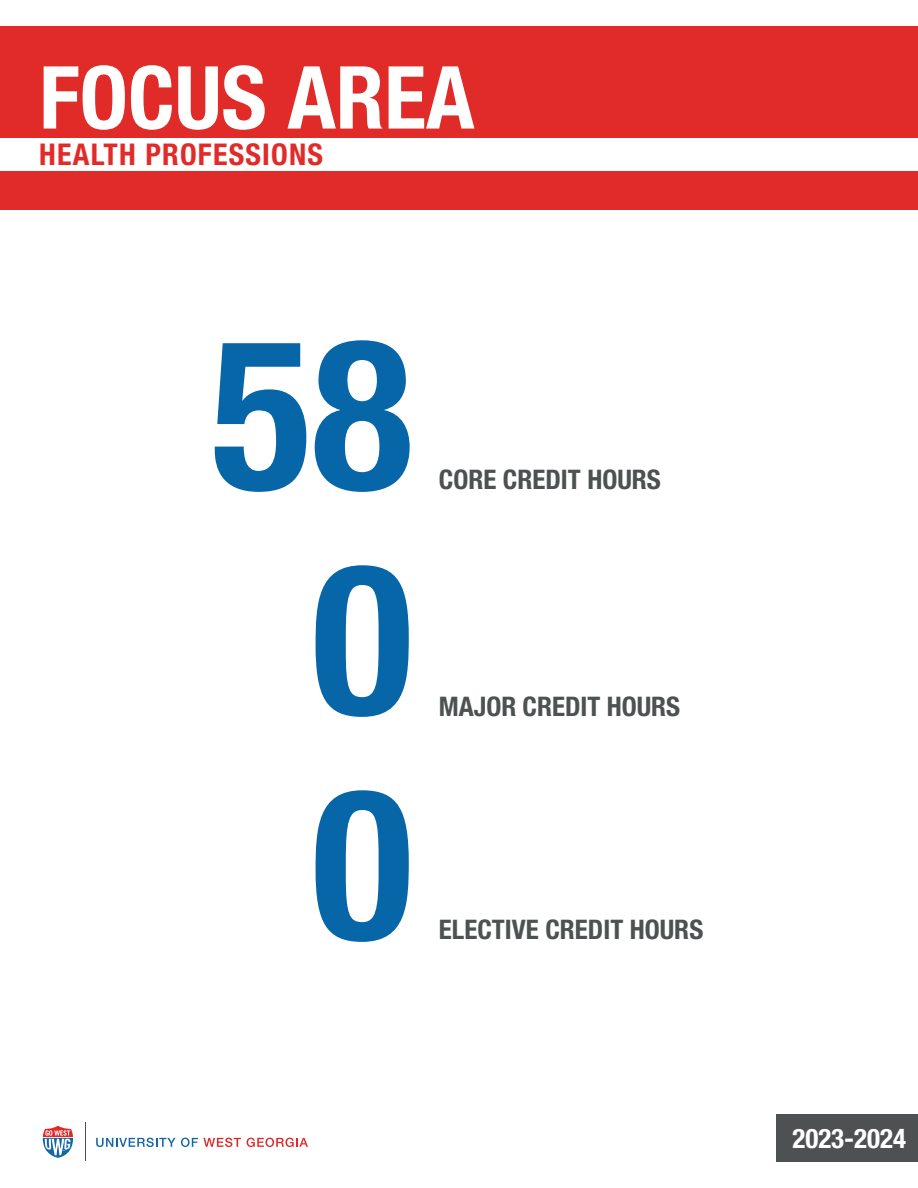
<style>
.page{position:relative;width:918px;height:1188px;background:#fff}
.page>*{position:absolute;margin:0;border:0;box-sizing:border-box;transform-origin:0 0}
.t1{font:700 condensed 210px "Helvetica Neue LT Std";color:#0766a7}
.t2{font:700 condensed 87px "Helvetica Neue LT Std";color:#fff}
.t3{font:700 condensed 30px "Helvetica Neue LT Std";letter-spacing:.04em;color:#e12b28}
.t4{font:700 condensed 27px "Helvetica Neue LT Std";color:#4d5152}
.t5{font:700 condensed 27px "Helvetica Neue LT Std";color:#fff}
</style>
<div class="page">
<svg style="left:42px;top:1125px;width:32px;height:33px"></svg>
<svg style="left:96px;top:1138px;width:145px;height:9px"></svg>
<svg style="left:247px;top:1138px;width:61px;height:9px"></svg>
<hr style="left:85px;top:1123px;width:1px;height:38px;background:#4d5152">
<div style="left:0;top:26px;width:918px;height:184px;background:#e12b28"></div>
<div style="left:777px;top:1115px;width:141px;height:47px;background:#4d5152"></div>
<div style="left:0;top:138px;width:918px;height:32px;background:#fff"></div>
<p class="t2" style="left:39px;top:45px;width:437px">FOCUS AREA</p>
<p class="t3" style="left:39px;top:136px;width:285px">HEALTH PROFESSIONS</p>
<p class="t1" style="left:211px;top:287px;width:203px">58</p>
<p class="t1" style="left:312px;top:512px;width:102px">0</p>
<p class="t1" style="left:312px;top:737px;width:102px">0</p>
<p class="t4" style="left:439px;top:463px;width:223px">CORE CREDIT HOURS</p>
<p class="t4" style="left:439px;top:690px;width:243px">MAJOR CREDIT HOURS</p>
<p class="t4" style="left:439px;top:913px;width:266px">ELECTIVE CREDIT HOURS</p>
<p class="t5" style="left:792px;top:1122px;width:115px">2023-2024</p>
</div>
